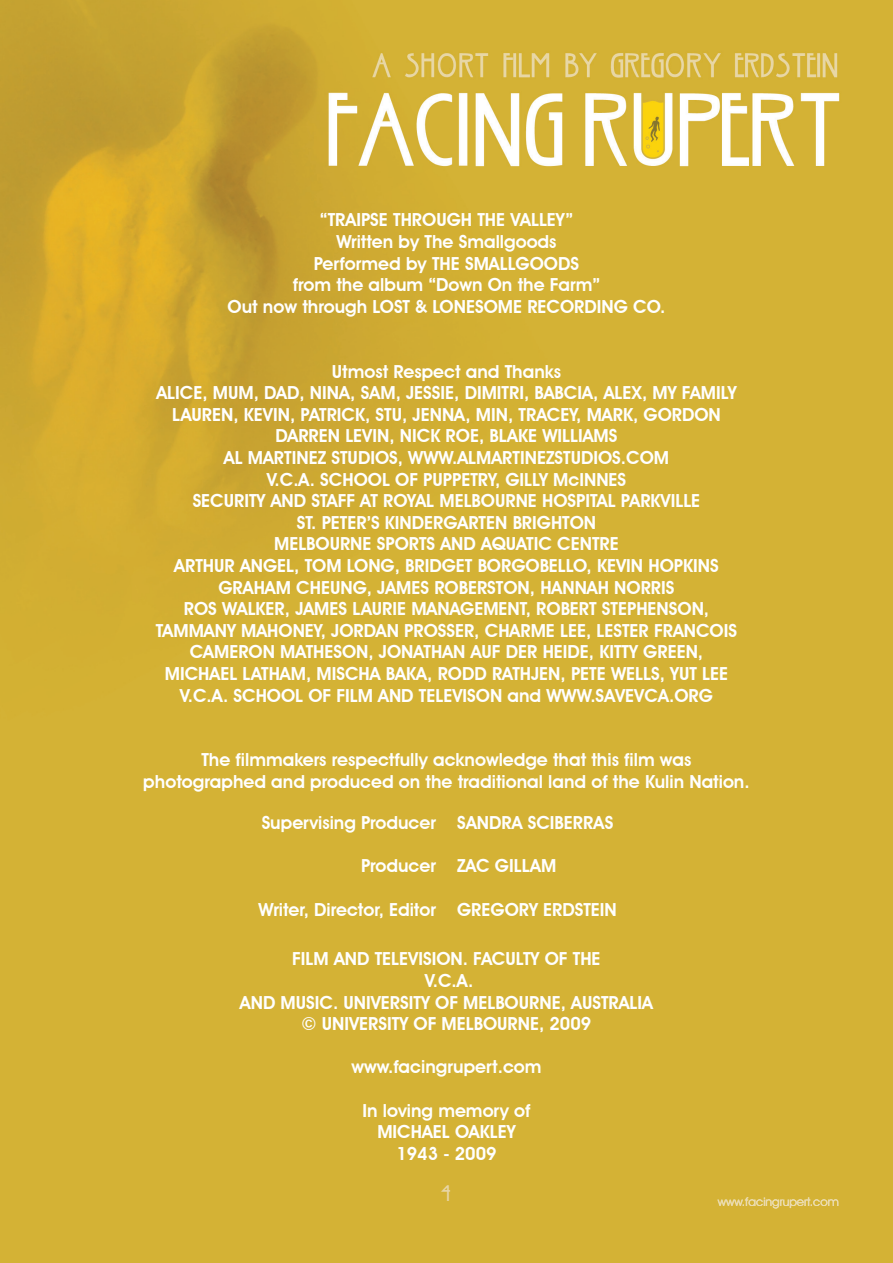
<style>
.page{position:relative;width:893px;height:1263px;background:#fff}
.page>*{position:absolute;margin:0;border:0;box-sizing:border-box;transform-origin:0 0}
.t1{font:600 18px/21.6px "Avant Garde IT Cby BT";color:#fff;text-align:center}
.t2{font:18px "Nouveau Normal";color:#e8d6a6}
.t3{font:12px "Avant Garde IT Cby BT";color:#fff}
</style>
<div class="page">
<img style="left:0;top:0;width:893px;height:1263px">
<p class="t1" style="left:228px;top:209px;width:439px">“TRAIPSE THROUGH THE VALLEY”<br>Written by The Smallgoods<br>Performed by THE SMALLGOODS<br>from the album “Down On the Farm”<br>Out now through LOST &amp; LONESOME RECORDING CO.</p>
<p class="t1" style="left:156px;top:360px;width:583px">Utmost Respect and Thanks<br>ALICE, MUM, DAD, NINA, SAM, JESSIE, DIMITRI, BABCIA, ALEX, MY FAMILY LAUREN, KEVIN, PATRICK, STU, JENNA, MIN, TRACEY, MARK, GORDON DARREN LEVIN, NICK ROE, BLAKE WILLIAMS<br>AL MARTINEZ STUDIOS, WWW.ALMARTINEZSTUDIOS.COM<br>V.C.A. SCHOOL OF PUPPETRY, GILLY McINNES<br>SECURITY AND STAFF AT ROYAL MELBOURNE HOSPITAL PARKVILLE<br>ST. PETER’S KINDERGARTEN BRIGHTON<br>MELBOURNE SPORTS AND AQUATIC CENTRE<br>ARTHUR ANGEL, TOM LONG, BRIDGET BORGOBELLO, KEVIN HOPKINS GRAHAM CHEUNG, JAMES ROBERSTON, HANNAH NORRIS<br>ROS WALKER, JAMES LAURIE MANAGEMENT, ROBERT STEPHENSON, TAMMANY MAHONEY, JORDAN PROSSER, CHARME LEE, LESTER FRANCOIS CAMERON MATHESON, JONATHAN AUF DER HEIDE, KITTY GREEN, MICHAEL LATHAM, MISCHA BAKA, RODD RATHJEN, PETE WELLS, YUT LEE V.C.A. SCHOOL OF FILM AND TELEVISON and WWW.SAVEVCA.ORG</p>
<p class="t1" style="left:143px;top:749px;width:608px">The filmmakers respectfully acknowledge that this film was photographed and produced on the traditional land of the Kulin Nation.</p>
<p class="t1" style="left:262px;top:812px;width:176px">Supervising Producer</p>
<p class="t1" style="left:361px;top:855px;width:76px">Producer</p>
<p class="t1" style="left:259px;top:898px;width:179px">Writer, Director, Editor</p>
<p class="t1" style="left:457px;top:812px;width:158px">SANDRA SCIBERRAS</p>
<p class="t1" style="left:457px;top:855px;width:101px">ZAC GILLAM</p>
<p class="t1" style="left:457px;top:898px;width:161px">GREGORY ERDSTEIN</p>
<p class="t1" style="left:240px;top:948px;width:415px">FILM AND TELEVISION. FACULTY OF THE<br>V.C.A.<br>AND MUSIC. UNIVERSITY OF MELBOURNE, AUSTRALIA © UNIVERSITY OF MELBOURNE, 2009</p>
<p class="t1" style="left:351px;top:1056px;width:192px">www.facingrupert.com</p>
<p class="t1" style="left:362px;top:1099px;width:169px">In loving memory of<br>MICHAEL OAKLEY<br>1943 - 2009</p>
<p class="t2" style="left:441px;top:1185px;width:12px">4</p>
<p class="t3" style="left:718px;top:1195px;width:123px">www.facingrupert.com</p>
</div>
